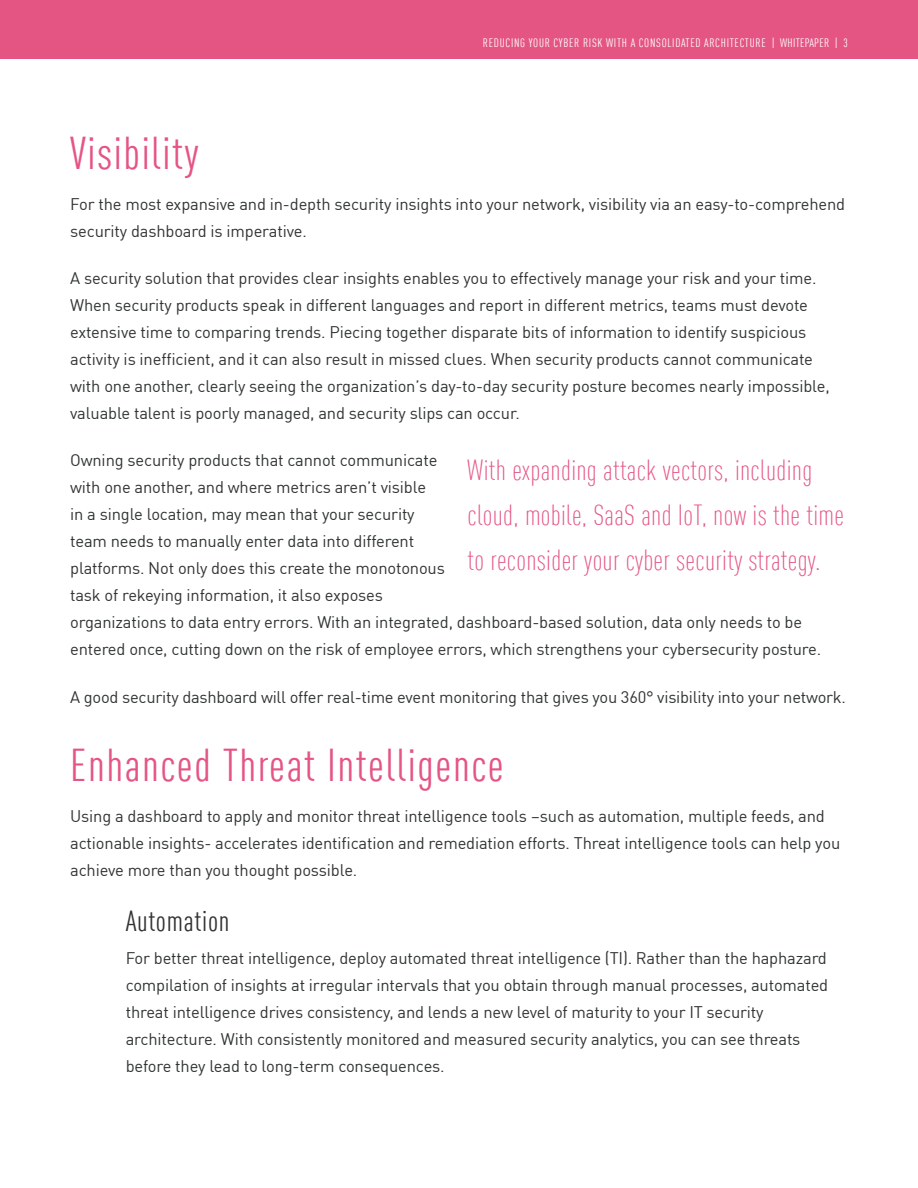
<style>
.page{position:relative;width:918px;height:1188px;background:#fff}
.page>*{position:absolute;margin:0;border:0;box-sizing:border-box;transform-origin:0 0}
.Header_2{font:condensed 45px "DIN Pro";letter-spacing:.035em;color:#e55584}
.Pull_quotes{font:300 condensed 28.5px/45px "DIN Pro";letter-spacing:.01em;color:#e55584}
.Header_2-2{font:condensed 28.5px "DIN Pro";letter-spacing:.025em;color:#313434}
.Body_Copy{font:16.5px/27px "DIN Pro";letter-spacing:-.01em;color:#313434}
.t1{font:condensed 12px "DIN Pro";letter-spacing:.06em;color:#fff}
</style>
<div class="page">
<div style="left:0;top:0;width:918px;height:58px;background:#e55584"></div>
<p class="t1" style="left:483px;top:34px;width:366px">REDUCING YOUR CYBER RISK WITH A CONSOLIDATED ARCHITECTURE | WHITEPAPER | 3</p>
<p class="Header_2" style="left:70px;top:122px;width:130px">Visibility</p>
<p class="Body_Copy" style="left:70px;top:189px;width:776px">For the most expansive and in-depth security insights into your network, visibility via an easy-to-comprehend security dashboard is imperative.</p>
<p class="Body_Copy" style="left:70px;top:264px;width:761px">A security solution that provides clear insights enables you to effectively manage your risk and your time.<br>When security products speak in different languages and report in different metrics, teams must devote extensive time to comparing trends. Piecing together disparate bits of information to identify suspicious activity is inefficient, and it can also result in missed clues. When security products cannot communicate with one another, clearly seeing the organization’s day-to-day security posture becomes nearly impossible, valuable talent is poorly managed, and security slips can occur.</p>
<p class="Body_Copy" style="left:70px;top:446px;width:753px">Owning security products that cannot communicate<br>with one another, and where metrics aren’t visible<br>in a single location, may mean that your security<br>team needs to manually enter data into different<br>platforms. Not only does this create the monotonous<br>task of rekeying information, it also exposes<br>organizations to data entry errors. With an integrated, dashboard-based solution, data only needs to be entered once, cutting down on the risk of employee errors, which strengthens your cybersecurity posture.</p>
<p class="Body_Copy" style="left:70px;top:682px;width:777px">A good security dashboard will offer real-time event monitoring that gives you 360° visibility into your network.</p>
<p class="Pull_quotes" style="left:468px;top:446px;width:378px">With expanding attack vectors, including cloud, mobile, SaaS and IoT, now is the time to reconsider your cyber security strategy.</p>
<p class="Header_2" style="left:70px;top:734px;width:435px">Enhanced Threat Intelligence</p>
<p class="Body_Copy" style="left:70px;top:801px;width:772px">Using a dashboard to apply and monitor threat intelligence tools –such as automation, multiple feeds, and actionable insights- accelerates identification and remediation efforts. Threat intelligence tools can help you achieve more than you thought possible.</p>
<p class="Header_2-2" style="left:126px;top:901px;width:105px">Automation</p>
<p class="Body_Copy" style="left:126px;top:944px;width:704px">For better threat intelligence, deploy automated threat intelligence (TI). Rather than the haphazard compilation of insights at irregular intervals that you obtain through manual processes, automated threat intelligence drives consistency, and lends a new level of maturity to your IT security architecture. With consistently monitored and measured security analytics, you can see threats before they lead to long-term consequences.</p>
</div>
